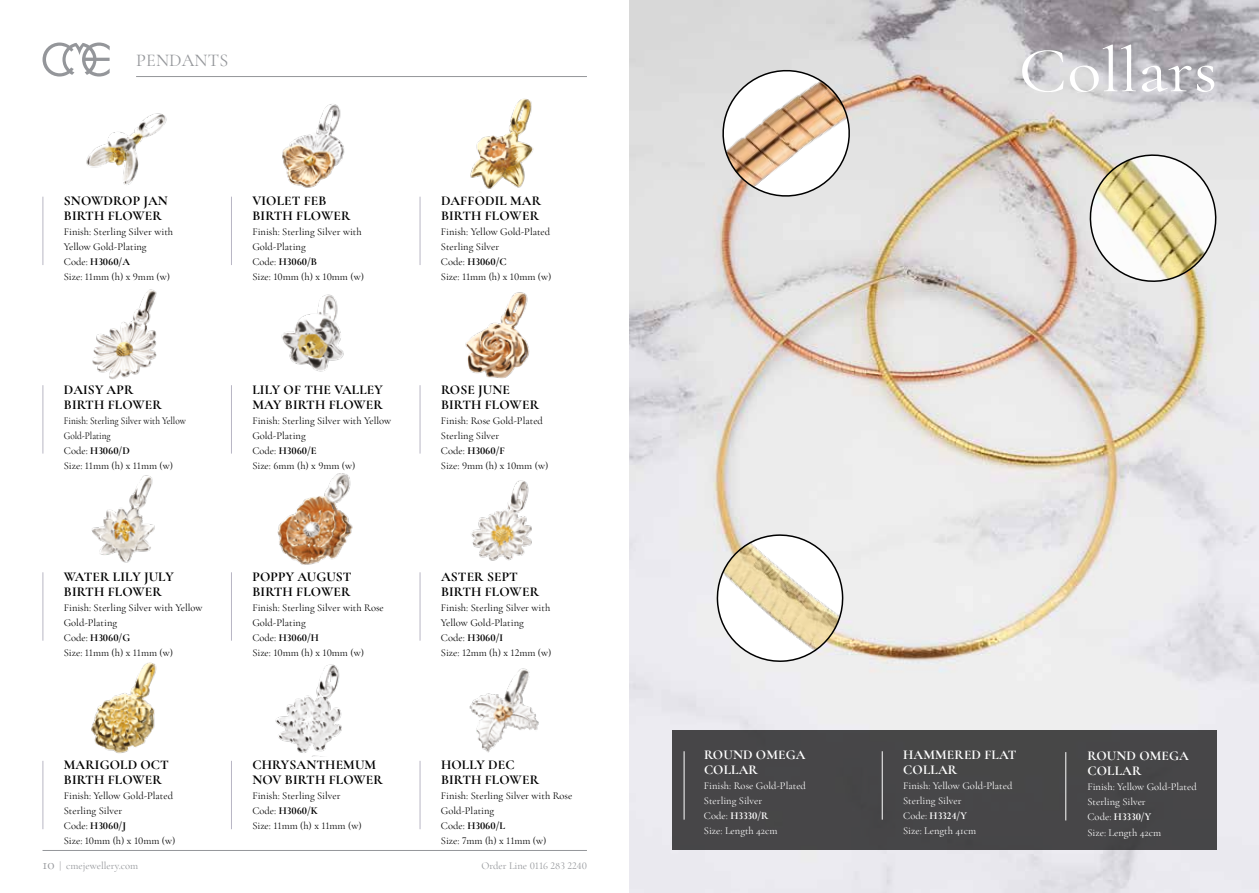
<style>
.page{position:relative;width:1259px;height:893px;background:#fff}
.page>*{position:absolute;margin:0;border:0;box-sizing:border-box;transform-origin:0 0}
.t1{font:64.5px "Cormorant Garamond";color:#fff;scale:1.1 1}
.t2{font:18px "Cormorant Garamond";letter-spacing:.01em;color:#94969a}
.t3{font:700 13.5px/15px "Cormorant Garamond";letter-spacing:.01em;color:#000}
.t4{font:700 13.5px/15px "Cormorant Garamond";letter-spacing:.01em;color:#fff}
.t5{font:10.5px/15px "Cormorant Garamond";color:#000}
.t6{font:10.5px/15px "Cormorant Garamond";color:#fff}
.t7{font:10.5px/15px "Cormorant Garamond";color:#000;scale:.88 1}
.t8{font:10.5px "Cormorant Garamond";color:#94969a}
.s1{font-weight:700}
.s2{font-size:15px}
</style>
<div class="page">
<img style="left:629px;top:0;width:630px;height:893px">
<svg style="left:715px;top:533px;width:129px;height:130px"></svg>
<svg style="left:716px;top:63px;width:140px;height:140px"></svg>
<svg style="left:1083px;top:148px;width:139px;height:140px"></svg>
<div style="left:672px;top:730px;width:544px;height:120px;background:#474648"></div>
<img style="left:91px;top:662px;width:66px;height:92px">
<img style="left:275px;top:664px;width:67px;height:93px">
<img style="left:91px;top:475px;width:64px;height:88px">
<img style="left:277px;top:473px;width:76px;height:92px">
<img style="left:471px;top:480px;width:61px;height:81px">
<img style="left:465px;top:292px;width:65px;height:87px">
<img style="left:92px;top:289px;width:65px;height:91px">
<img style="left:281px;top:294px;width:63px;height:78px">
<img style="left:470px;top:98px;width:64px;height:94px">
<img style="left:86px;top:113px;width:81px;height:72px">
<img style="left:282px;top:104px;width:63px;height:84px">
<img style="left:469px;top:668px;width:70px;height:85px">
<hr style="left:43px;top:197px;width:1px;height:68px;background:#b8b6c4">
<hr style="left:43px;top:385px;width:1px;height:69px;background:#b8b6c4">
<hr style="left:231px;top:197px;width:1px;height:68px;background:#b8b6c4">
<hr style="left:231px;top:385px;width:1px;height:69px;background:#b8b6c4">
<hr style="left:420px;top:197px;width:1px;height:68px;background:#b8b6c4">
<hr style="left:420px;top:385px;width:1px;height:69px;background:#b8b6c4">
<hr style="left:43px;top:761px;width:1px;height:68px;background:#b8b6c4">
<hr style="left:231px;top:761px;width:1px;height:68px;background:#b8b6c4">
<hr style="left:420px;top:761px;width:1px;height:68px;background:#b8b6c4">
<hr style="left:43px;top:850px;width:544px;height:1px;background:#94969a">
<svg style="left:43px;top:43px;width:67px;height:34px"></svg>
<hr style="left:136px;top:76px;width:451px;height:1px;background:#94969a">
<hr style="left:43px;top:572px;width:1px;height:69px;background:#b8b6c4">
<hr style="left:231px;top:572px;width:1px;height:69px;background:#b8b6c4">
<hr style="left:420px;top:572px;width:1px;height:69px;background:#b8b6c4">
<hr style="left:882px;top:751px;width:1px;height:69px;background:#fff">
<hr style="left:684px;top:751px;width:1px;height:69px;background:#fff">
<hr style="left:1065px;top:752px;width:1px;height:68px;background:#fff">
<h2 class="t2" style="left:136px;top:49px;width:93px">PENDANTS</h2>
<p class="t3" style="left:64px;top:193px;width:105px">SNOWDROP JAN<br>BIRTH FLOWER</p>
<p class="t5" style="left:64px;top:224px;width:111px">Finish: Sterling Silver with<br>Yellow Gold-Plating<br>Code: <span class="s1">H3060/A<br></span>Size: 11mm (h) x 9mm (w)</p>
<p class="t3" style="left:64px;top:382px;width:100px">DAISY APR<br>BIRTH FLOWER</p>
<p class="t7" style="left:64px;top:413px;width:140px">Finish: Sterling Silver with Yellow<br>Gold-Plating<br>Code: <span class="s1">H3060/D<br></span>Size: 11mm (h) x 11mm (w)</p>
<p class="t3" style="left:64px;top:569px;width:111px">WATER LILY JULY<br>BIRTH FLOWER</p>
<p class="t5" style="left:64px;top:600px;width:140px">Finish: Sterling Silver with Yellow<br>Gold-Plating<br>Code: <span class="s1">H3060/G<br></span>Size: 11mm (h) x 11mm (w)</p>
<p class="t3" style="left:64px;top:757px;width:107px">MARIGOLD OCT<br>BIRTH FLOWER</p>
<p class="t5" style="left:64px;top:788px;width:113px">Finish: Yellow Gold-Plated<br>Sterling Silver<br>Code: <span class="s1">H3060/J<br></span>Size: 10mm (h) x 10mm (w)</p>
<p class="t3" style="left:252px;top:193px;width:100px">VIOLET FEB<br>BIRTH FLOWER</p>
<p class="t5" style="left:252px;top:224px;width:113px">Finish: Sterling Silver with<br>Gold-Plating<br>Code: <span class="s1">H3060/B<br></span>Size: 10mm (h) x 10mm (w)</p>
<p class="t3" style="left:252px;top:382px;width:132px">LILY OF THE VALLEY<br>MAY BIRTH FLOWER</p>
<p class="t5" style="left:252px;top:413px;width:140px">Finish: Sterling Silver with Yellow<br>Gold-Plating<br>Code: <span class="s1">H3060/E<br></span>Size: 6mm (h) x 9mm (w)</p>
<p class="t3" style="left:252px;top:569px;width:101px">POPPY AUGUST<br>BIRTH FLOWER</p>
<p class="t5" style="left:252px;top:600px;width:133px">Finish: Sterling Silver with Rose<br>Gold-Plating<br>Code: <span class="s1">H3060/H<br></span>Size: 10mm (h) x 10mm (w)</p>
<p class="t3" style="left:252px;top:757px;width:132px">CHRYSANTHEMUM<br>NOV BIRTH FLOWER</p>
<p class="t5" style="left:252px;top:788px;width:111px">Finish: Sterling Silver<br>Code: <span class="s1">H3060/K<br></span>Size: 11mm (h) x 11mm (w)</p>
<p class="t3" style="left:441px;top:193px;width:102px">DAFFODIL MAR<br>BIRTH FLOWER</p>
<p class="t5" style="left:441px;top:224px;width:112px">Finish: Yellow Gold-Plated<br>Sterling Silver<br>Code: <span class="s1">H3060/C<br></span>Size: 11mm (h) x 10mm (w)</p>
<p class="t3" style="left:441px;top:382px;width:100px">ROSE JUNE<br>BIRTH FLOWER</p>
<p class="t5" style="left:441px;top:413px;width:109px">Finish: Rose Gold-Plated<br>Sterling Silver<br>Code: <span class="s1">H3060/F<br></span>Size: 9mm (h) x 10mm (w)</p>
<p class="t3" style="left:441px;top:569px;width:100px">ASTER SEPT<br>BIRTH FLOWER</p>
<p class="t5" style="left:441px;top:600px;width:112px">Finish: Sterling Silver with<br>Yellow Gold-Plating<br>Code: <span class="s1">H3060/I<br></span>Size: 12mm (h) x 12mm (w)</p>
<p class="t3" style="left:441px;top:757px;width:100px">HOLLY DEC<br>BIRTH FLOWER</p>
<p class="t5" style="left:441px;top:788px;width:133px">Finish: Sterling Silver with Rose<br>Gold-Plating<br>Code: <span class="s1">H3060/L<br></span>Size: 7mm (h) x 11mm (w)</p>
<p class="t8" style="left:43px;top:859px;width:97px"><span class="s2">10</span> | cmejewellery.com</p>
<p class="t8" style="left:481px;top:859px;width:107px">Order Line 0116 283 2240</p>
<h1 class="t1" style="left:1018px;top:31px;width:182px">Collars</h1>
<p class="t4" style="left:704px;top:747px;width:103px">ROUND OMEGA<br>COLLAR</p>
<p class="t6" style="left:704px;top:778px;width:103px">Finish: Rose Gold-Plated<br>Sterling Silver<br>Code: <span class="s1">H3330/R<br></span>Size: Length 42cm</p>
<p class="t4" style="left:903px;top:747px;width:115px">HAMMERED FLAT<br>COLLAR</p>
<p class="t6" style="left:903px;top:778px;width:111px">Finish: Yellow Gold-Plated<br>Sterling Silver<br>Code: <span class="s1">H3324/Y<br></span>Size: Length 41cm</p>
<p class="t4" style="left:1087px;top:748px;width:103px">ROUND OMEGA<br>COLLAR</p>
<p class="t6" style="left:1087px;top:780px;width:111px">Finish: Yellow Gold-Plated<br>Sterling Silver<br>Code: <span class="s1">H3330/Y<br></span>Size: Length 42cm</p>
</div>
